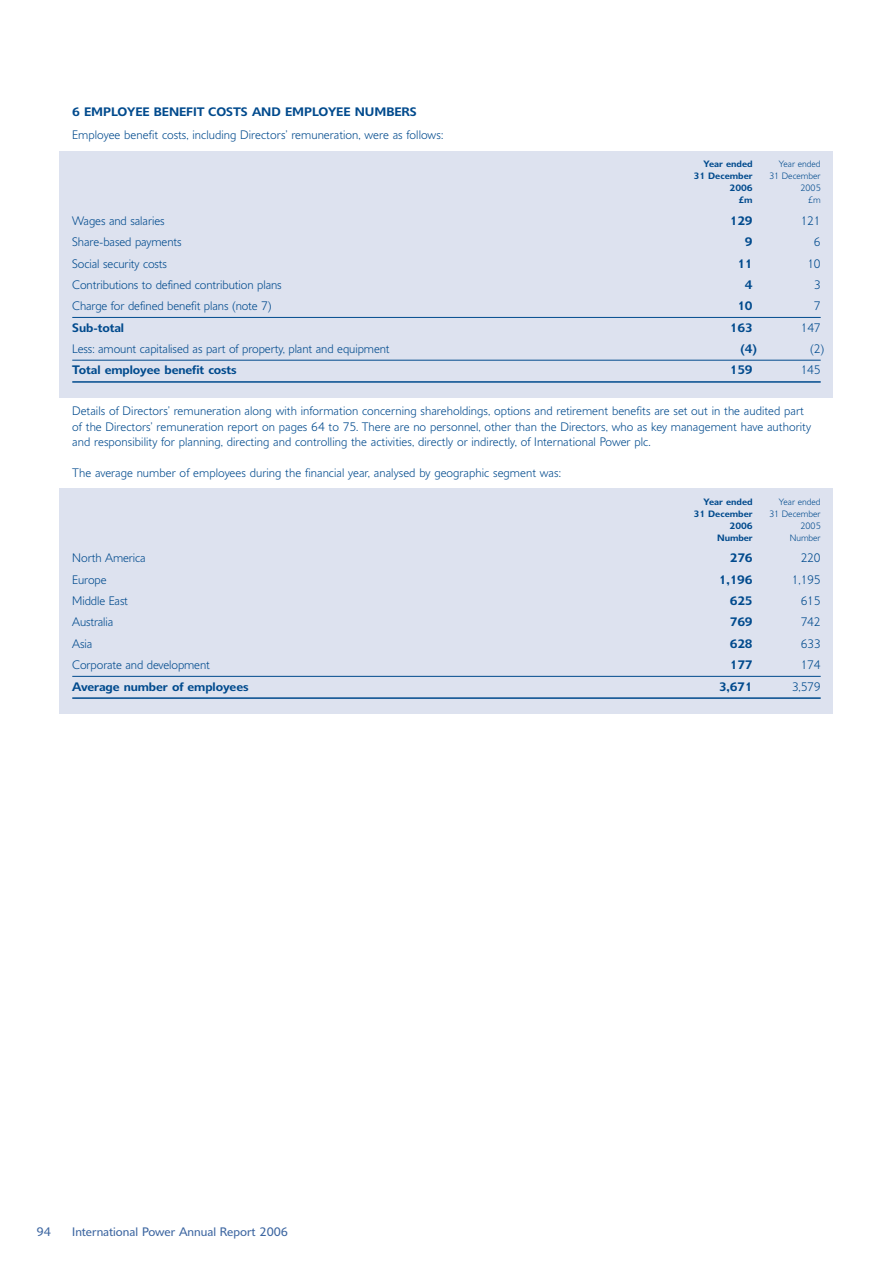
<style>
.page{position:relative;width:893px;height:1263px;background:#fff}
.page>*{position:absolute;margin:0;border:0;box-sizing:border-box;transform-origin:0 0}
.t1{font:300 12px/15.3px "Delargo DT";letter-spacing:.005em;color:#004a8d}
.t2{font:600 12px "Delargo DT";letter-spacing:-.005em;color:#004a8d}
.t3{font:12px "Delargo DT";color:#3d66a1}
.t4{font:600 9px "Delargo DT";color:#004a8d}
.t5{font:300 9px "Delargo DT";color:#004a8d}
</style>
<div class="page">
<svg style="left:59px;top:151px;width:774px;height:563px"></svg>
<p class="t2" style="left:72px;top:107px;width:346px">6 EMPLOYEE BENEFIT COSTS AND EMPLOYEE NUMBERS</p>
<p class="t1" style="left:72px;top:129px;width:372px">Employee benefit costs, including Directors’ remuneration, were as follows:</p>
<p class="t4" style="left:703px;top:161px;width:51px">Year ended</p>
<p class="t5" style="left:779px;top:161px;width:43px">Year ended</p>
<p class="t4" style="left:693px;top:173px;width:61px">31 December</p>
<p class="t5" style="left:769px;top:173px;width:53px">31 December</p>
<p class="t4" style="left:729px;top:185px;width:25px">2006</p>
<p class="t5" style="left:800px;top:185px;width:22px">2005</p>
<p class="t4" style="left:738px;top:197px;width:16px">£m</p>
<p class="t5" style="left:808px;top:197px;width:14px">£m</p>
<p class="t1" style="left:72px;top:214px;width:94px">Wages and salaries</p>
<p class="t2" style="left:730px;top:216px;width:24px">129</p>
<p class="t1" style="left:801px;top:214px;width:22px">121</p>
<p class="t1" style="left:72px;top:236px;width:111px">Share-based payments</p>
<p class="t2" style="left:745px;top:237px;width:9px">9</p>
<p class="t1" style="left:814px;top:236px;width:8px">6</p>
<p class="t1" style="left:72px;top:257px;width:96px">Social security costs</p>
<p class="t2" style="left:737px;top:259px;width:17px">11</p>
<p class="t1" style="left:807px;top:257px;width:15px">10</p>
<p class="t1" style="left:72px;top:278px;width:211px">Contributions to defined contribution plans</p>
<p class="t2" style="left:745px;top:280px;width:9px">4</p>
<p class="t1" style="left:814px;top:278px;width:8px">3</p>
<p class="t1" style="left:72px;top:300px;width:201px">Charge for defined benefit plans (note 7)</p>
<p class="t2" style="left:737px;top:302px;width:17px">10</p>
<p class="t1" style="left:814px;top:300px;width:8px">7</p>
<p class="t2" style="left:72px;top:323px;width:53px">Sub-total</p>
<p class="t2" style="left:730px;top:323px;width:24px">163</p>
<p class="t1" style="left:801px;top:321px;width:22px">147</p>
<p class="t1" style="left:72px;top:342px;width:319px">Less: amount capitalised as part of property, plant and equipment</p>
<p class="t2" style="left:740px;top:344px;width:18px">(4)</p>
<p class="t1" style="left:810px;top:342px;width:16px">(2)</p>
<p class="t2" style="left:72px;top:366px;width:166px">Total employee benefit costs</p>
<p class="t2" style="left:730px;top:366px;width:24px">159</p>
<p class="t1" style="left:801px;top:364px;width:22px">145</p>
<p class="t1" style="left:72px;top:405px;width:740px">Details of Directors’ remuneration along with information concerning shareholdings, options and retirement benefits are set out in the audited part of the Directors’ remuneration report on pages 64 to 75. There are no personnel, other than the Directors, who as key management have authority and responsibility for planning, directing and controlling the activities, directly or indirectly, of International Power plc.</p>
<p class="t1" style="left:72px;top:466px;width:490px">The average number of employees during the financial year, analysed by geographic segment was:</p>
<p class="t4" style="left:703px;top:498px;width:51px">Year ended</p>
<p class="t5" style="left:779px;top:498px;width:43px">Year ended</p>
<p class="t4" style="left:693px;top:510px;width:61px">31 December</p>
<p class="t5" style="left:769px;top:510px;width:53px">31 December</p>
<p class="t4" style="left:729px;top:522px;width:25px">2006</p>
<p class="t5" style="left:800px;top:522px;width:22px">2005</p>
<p class="t4" style="left:717px;top:534px;width:37px">Number</p>
<p class="t5" style="left:790px;top:534px;width:32px">Number</p>
<p class="t1" style="left:72px;top:552px;width:75px">North America</p>
<p class="t2" style="left:730px;top:554px;width:24px">276</p>
<p class="t1" style="left:801px;top:552px;width:22px">220</p>
<p class="t1" style="left:72px;top:573px;width:36px">Europe</p>
<p class="t2" style="left:719px;top:575px;width:35px">1,196</p>
<p class="t1" style="left:792px;top:573px;width:30px">1,195</p>
<p class="t1" style="left:72px;top:594px;width:57px">Middle East</p>
<p class="t2" style="left:730px;top:596px;width:24px">625</p>
<p class="t1" style="left:801px;top:594px;width:22px">615</p>
<p class="t1" style="left:72px;top:616px;width:43px">Australia</p>
<p class="t2" style="left:730px;top:618px;width:24px">769</p>
<p class="t1" style="left:801px;top:616px;width:22px">742</p>
<p class="t1" style="left:72px;top:637px;width:22px">Asia</p>
<p class="t2" style="left:730px;top:639px;width:24px">628</p>
<p class="t1" style="left:801px;top:637px;width:22px">633</p>
<p class="t1" style="left:72px;top:659px;width:139px">Corporate and development</p>
<p class="t2" style="left:730px;top:660px;width:24px">177</p>
<p class="t1" style="left:801px;top:659px;width:22px">174</p>
<p class="t2" style="left:72px;top:682px;width:178px">Average number of employees</p>
<p class="t2" style="left:719px;top:682px;width:35px">3,671</p>
<p class="t1" style="left:792px;top:680px;width:30px">3,579</p>
<p class="t3" style="left:37px;top:1228px;width:16px">94</p>
<p class="t3" style="left:72px;top:1228px;width:217px">International Power Annual Report 2006</p>
</div>
